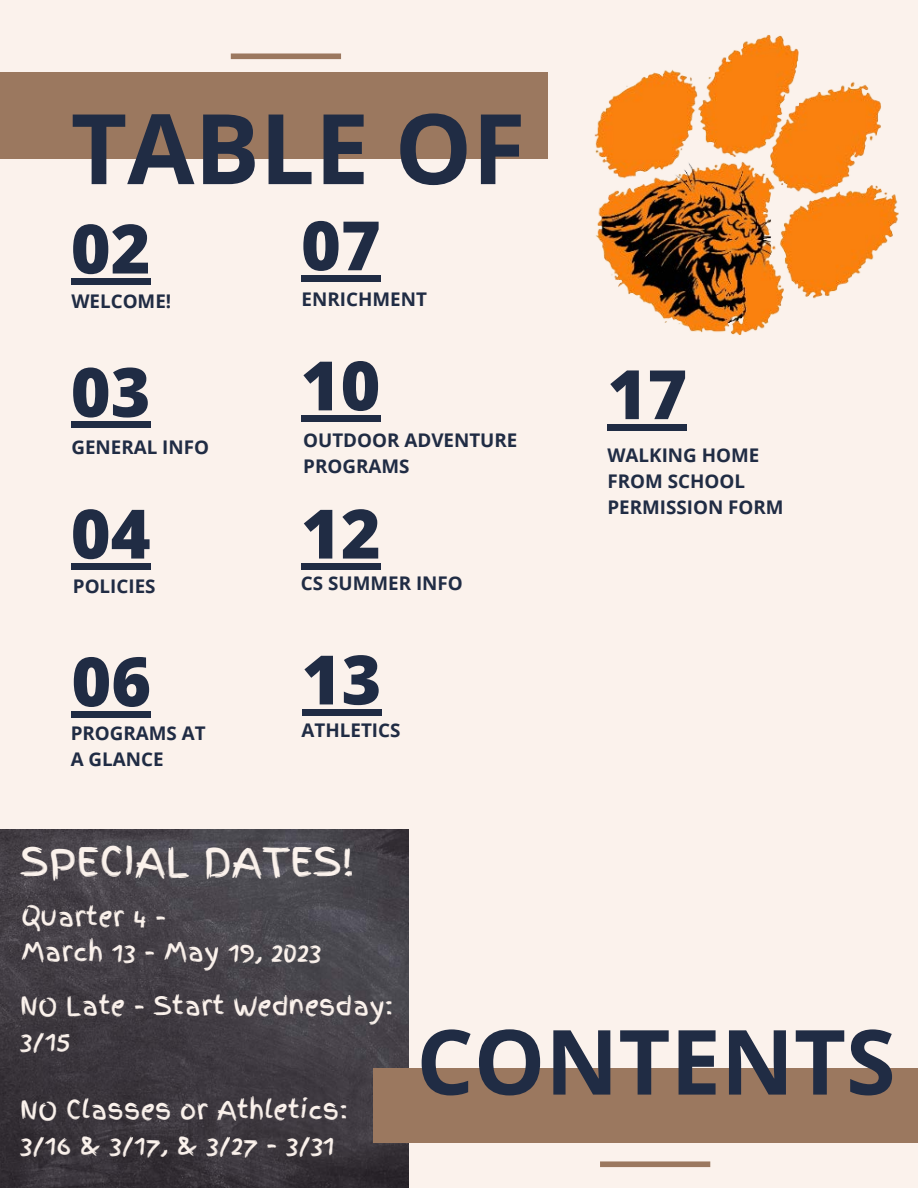
<style>
.page{position:relative;width:918px;height:1188px;background:#fbf2ec}
.page>*{position:absolute;margin:0;border:0;box-sizing:border-box;transform-origin:0 0}
.t1{font:700 97.5px "Open Sans";color:#202c44}
.t2{font:700 90px "Open Sans";color:#202c44}
.t3{font:800 68.25px/142.5px "Open Sans";color:#202c44;text-align:justify}
.t4{font:39.3px "Finger Paint";letter-spacing:.015em;color:#fbf2ec}
.t5{font:25.5px/34.8px "Finger Paint";color:#fbf2ec}
.t6{font:700 18.75px/25.8px "Open Sans";color:#202c44}
</style>
<div class="page">
<div style="left:0;top:72px;width:548px;height:87px;background:#9b785f"></div>
<div style="left:71px;top:278px;width:80px;height:7px;background:#202c44"></div>
<div style="left:71px;top:421px;width:80px;height:7px;background:#202c44"></div>
<div style="left:71px;top:563px;width:80px;height:7px;background:#202c44"></div>
<img style="left:0;top:829px;width:409px;height:359px">
<div style="left:373px;top:1068px;width:545px;height:75px;background:#9b785f"></div>
<div style="left:600px;top:1161px;width:110px;height:6px;background:#9b785f"></div>
<div style="left:71px;top:711px;width:80px;height:7px;background:#202c44"></div>
<img style="left:594px;top:35px;width:305px;height:300px">
<div style="left:301px;top:275px;width:80px;height:7px;background:#202c44"></div>
<div style="left:301px;top:563px;width:80px;height:7px;background:#202c44"></div>
<div style="left:231px;top:53px;width:110px;height:6px;background:#9b785f"></div>
<div style="left:302px;top:709px;width:80px;height:7px;background:#202c44"></div>
<div style="left:607px;top:424px;width:80px;height:6px;background:#202c44"></div>
<div style="left:301px;top:415px;width:80px;height:7px;background:#202c44"></div>
<h1 class="t1" style="left:71px;top:80px;width:456px">TABLE OF</h1>
<h3 class="t3" style="left:71px;top:176px;width:81px">02<br>03<br>04</h3>
<p class="t6" style="left:71px;top:287px;width:101px">WELCOME!</p>
<p class="t6" style="left:71px;top:433px;width:139px">GENERAL INFO</p>
<p class="t6" style="left:73px;top:572px;width:84px">POLICIES</p>
<h3 class="t3" style="left:71px;top:609px;width:81px">06</h3>
<p class="t6" style="left:71px;top:720px;width:136px">PROGRAMS AT<br>A GLANCE</p>
<h3 class="t3" style="left:301px;top:173px;width:81px">07</h3>
<p class="t6" style="left:302px;top:286px;width:127px">ENRICHMENT</p>
<h3 class="t3" style="left:301px;top:313px;width:81px">10</h3>
<h3 class="t3" style="left:607px;top:321px;width:81px">17</h3>
<p class="t6" style="left:607px;top:442px;width:178px">WALKING HOME<br>FROM SCHOOL<br>PERMISSION FORM</p>
<p class="t6" style="left:303px;top:427px;width:216px">OUTDOOR ADVENTURE<br>PROGRAMS</p>
<h3 class="t3" style="left:301px;top:461px;width:81px">12</h3>
<p class="t6" style="left:301px;top:570px;width:163px">CS SUMMER INFO</p>
<h3 class="t3" style="left:302px;top:607px;width:81px">13</h3>
<p class="t6" style="left:302px;top:717px;width:100px">ATHLETICS</p>
<h3 class="t4" style="left:20px;top:833px;width:335px">SPECIAL DATES!</h3>
<h3 class="t5" style="left:21px;top:899px;width:302px">Quarter 4 -<br>March 13 - May 19, 2023</h3>
<h3 class="t5" style="left:20px;top:988px;width:374px">NO Late - Start Wednesday:<br>3/15</h3>
<h3 class="t5" style="left:20px;top:1093px;width:329px">NO Classes or Athletics:<br>3/16 &amp; 3/17, &amp; 3/27 - 3/31</h3>
<h2 class="t2" style="left:416px;top:998px;width:481px">CONTENTS</h2>
</div>
